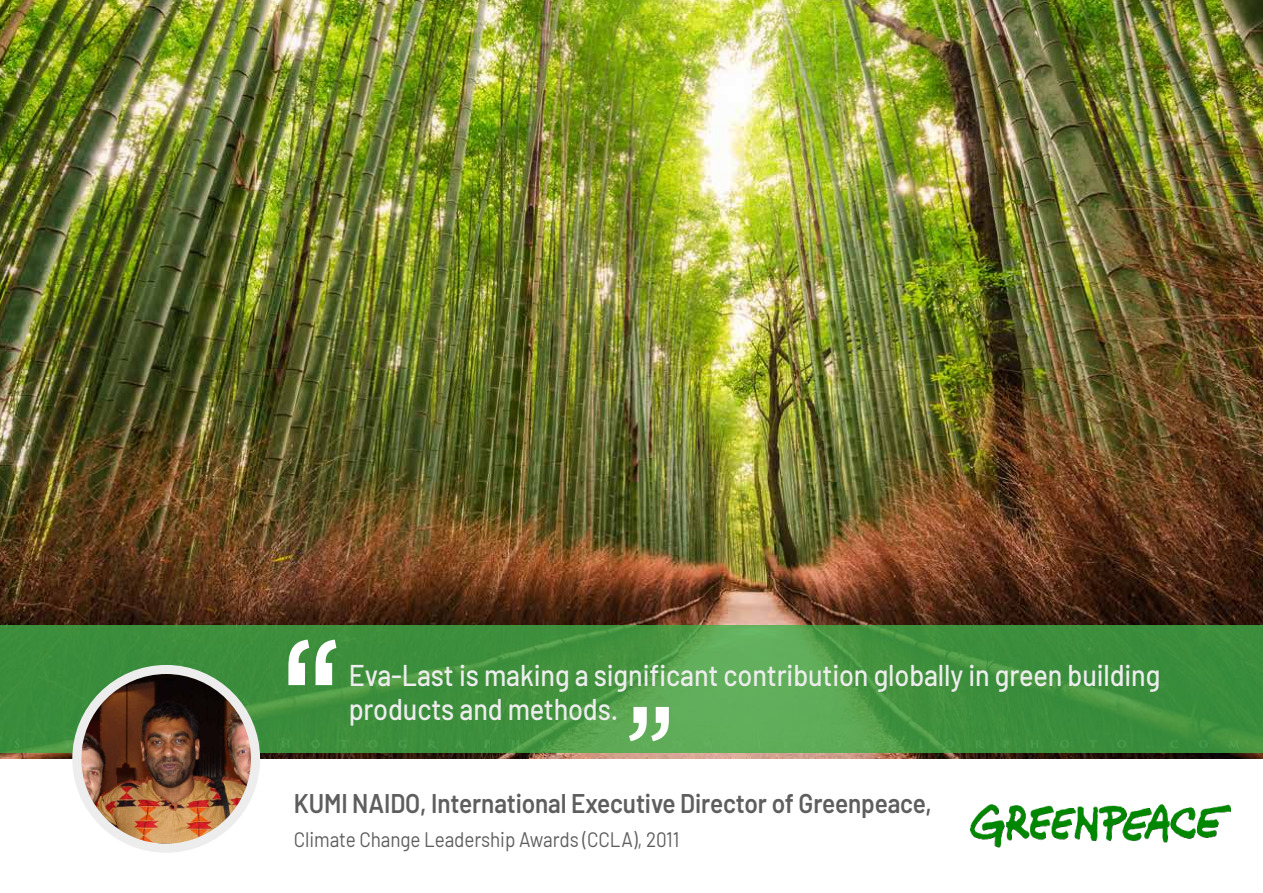
<style>
.page{position:relative;width:1263px;height:893px;background:#fff}
.page>*{position:absolute;margin:0;border:0;box-sizing:border-box;transform-origin:0 0}
.t1{font:500 30px/34.5px "Barlow";letter-spacing:-.005em;color:#ededed;scale:.9 1}
.t2{font:600 27px "Barlow";letter-spacing:-.005em;color:#5e5e5e;scale:.9 1}
.t3{font:21px "Barlow";letter-spacing:-.005em;color:#5e5e5e;scale:.9 1}
</style>
<div class="page">
<img style="left:0;top:0;width:1263px;height:759px">
<svg style="left:0;top:625px;width:1263px;height:128px;background:#449542"></svg>
<svg style="left:629px;top:707px;width:40px;height:34px"></svg>
<div style="left:72px;top:665px;width:188px;height:188px;background:#ededed;border-radius:50%"></div>
<img style="left:81px;top:674px;width:170px;height:170px;border-radius:85px">
<svg style="left:288px;top:640px;width:48px;height:45px"></svg>
<img style="left:970px;top:804px;width:260px;height:44px">
<p class="t1" style="left:349px;top:655px;width:903px">Eva-Last is making a significant contribution globally in green building products and methods.</p>
<p class="t2" style="left:294px;top:794px;width:710px">KUMI NAIDO, International Executive Director of Greenpeace,</p>
<p class="t3" style="left:294px;top:831px;width:430px">Climate Change Leadership Awards (CCLA), 2011</p>
</div>
